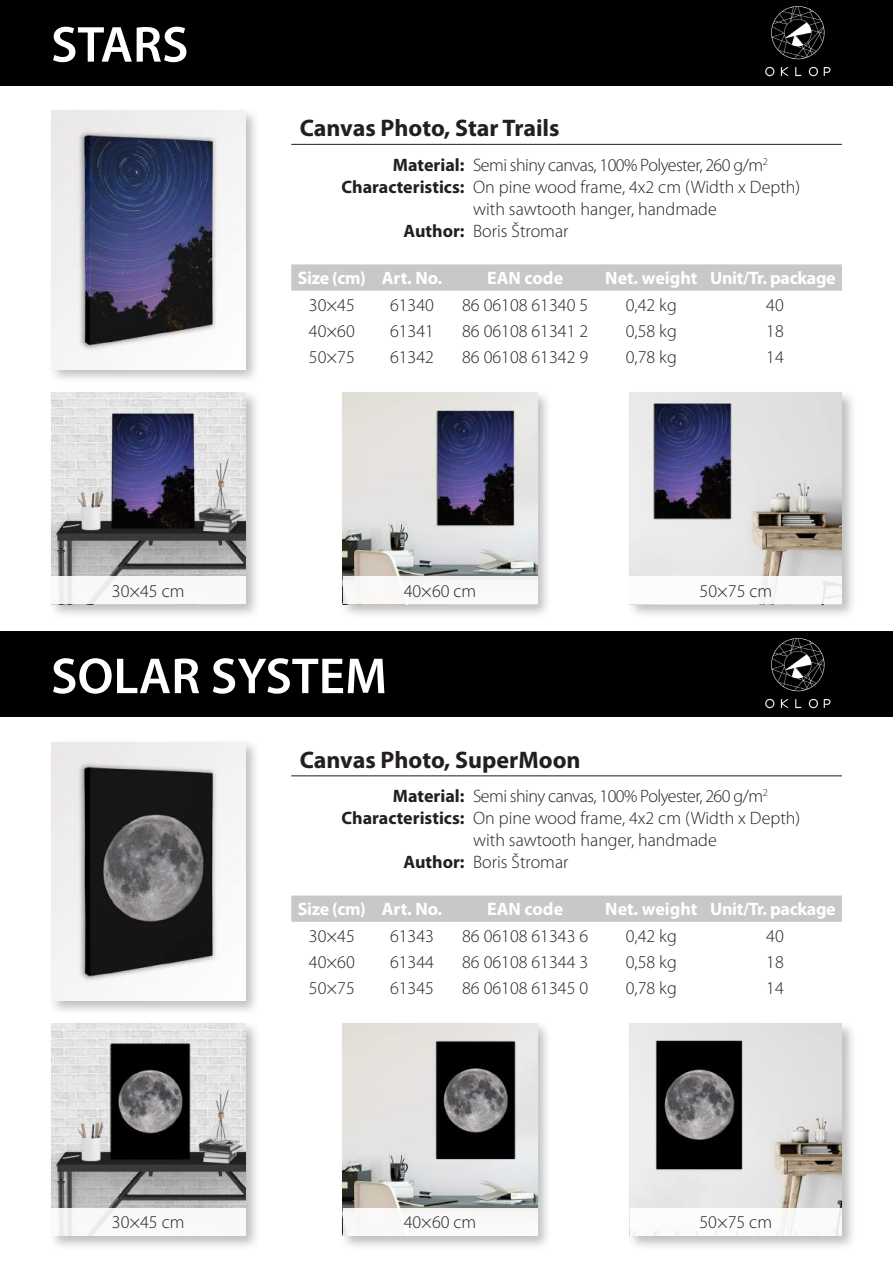
<style>
.page{position:relative;width:893px;height:1263px;background:#fff}
.page>*{position:absolute;margin:0;border:0;box-sizing:border-box;transform-origin:0 0}
.t1{font:600 51px "Myriad Pro";color:#fff}
.t2{font:700 24px "Myriad Pro";color:#231f20}
.t3{font:300 18px "Myriad Pro";color:#231f20}
.t4{font:700 18px "Myriad Pro";letter-spacing:-.015em;color:#fff}
.t5{font:300 18px "Myriad Pro";letter-spacing:-.03em;color:#231f20}
.s1{font-weight:700}
</style>
<div class="page">
<div style="left:0;top:0;width:893px;height:85px;background:#000"></div>
<div style="left:0;top:631px;width:893px;height:85px;background:#000"></div>
<img style="left:765px;top:6px;width:66px;height:71px">
<img style="left:765px;top:638px;width:66px;height:71px">
<div style="left:48px;top:108px;width:213px;height:276px;background:#231f20;opacity:.29"></div>
<img style="left:51px;top:111px;width:194px;height:258px">
<div style="left:48px;top:739px;width:213px;height:277px;background:#231f20;opacity:.29"></div>
<img style="left:51px;top:742px;width:194px;height:258px">
<div style="left:48px;top:389px;width:212px;height:230px;background:#231f20;opacity:.29"></div>
<img style="left:51px;top:392px;width:194px;height:185px">
<div style="left:48px;top:1021px;width:212px;height:230px;background:#231f20;opacity:.29"></div>
<img style="left:51px;top:1024px;width:194px;height:212px">
<div style="left:340px;top:389px;width:212px;height:230px;background:#231f20;opacity:.29"></div>
<img style="left:343px;top:392px;width:194px;height:185px">
<div style="left:340px;top:1021px;width:212px;height:230px;background:#231f20;opacity:.29"></div>
<img style="left:343px;top:1024px;width:194px;height:212px">
<div style="left:627px;top:389px;width:230px;height:230px;background:#231f20;opacity:.29"></div>
<img style="left:630px;top:392px;width:212px;height:185px">
<div style="left:627px;top:1021px;width:230px;height:230px;background:#231f20;opacity:.29"></div>
<img style="left:630px;top:1024px;width:212px;height:212px">
<hr style="left:291px;top:144px;width:178px;height:1px;background:#231f20">
<hr style="left:469px;top:144px;width:373px;height:1px;background:#231f20">
<hr style="left:291px;top:775px;width:178px;height:1px;background:#231f20">
<hr style="left:469px;top:775px;width:373px;height:1px;background:#231f20">
<svg style="left:291px;top:264px;width:551px;height:27px;background:#c8c9cb"></svg>
<svg style="left:291px;top:895px;width:551px;height:27px;background:#c8c9cb"></svg>
<div style="left:51px;top:577px;width:194px;height:27px;background:#fff"></div>
<div style="left:51px;top:1208px;width:194px;height:27px;background:#fff"></div>
<div style="left:343px;top:577px;width:194px;height:27px;background:#f9f9f7"></div>
<div style="left:343px;top:1208px;width:194px;height:27px;background:#f9f9f7"></div>
<div style="left:630px;top:577px;width:212px;height:27px;background:#fff"></div>
<div style="left:630px;top:1208px;width:212px;height:27px;background:#fff"></div>
<h1 class="t1" style="left:51px;top:12px;width:139px">STARS</h1>
<p class="t3" style="left:112px;top:580px;width:74px">30×45 cm</p>
<h2 class="t2" style="left:300px;top:113px;width:261px">Canvas Photo, Star Trails</h2>
<p class="t5" style="left:393px;top:154px;width:376px"><span class="s1">Material:</span> Semi shiny canvas, 100% Polyester, 260 g/m<sup>2</sup></p>
<p class="t3" style="left:342px;top:176px;width:460px"><span class="s1">Characteristics:</span> On pine wood frame, 4x2 cm (Width x Depth)</p>
<p class="t3" style="left:473px;top:198px;width:245px">with sawtooth hanger, handmade</p>
<p class="t3" style="left:404px;top:220px;width:166px"><span class="s1">Author:</span> Boris Štromar</p>
<p class="t4" style="left:298px;top:266px;width:146px">Size (cm) Art. No.</p>
<p class="t4" style="left:487px;top:266px;width:78px">EAN code</p>
<p class="t4" style="left:605px;top:266px;width:232px">Net. weight Unit/Tr. package</p>
<p class="t3" style="left:309px;top:294px;width:47px">30×45</p>
<p class="t3" style="left:390px;top:294px;width:45px">61340</p>
<p class="t3" style="left:462px;top:294px;width:128px">86 06108 61340 5</p>
<p class="t3" style="left:626px;top:294px;width:53px">0,42 kg</p>
<p class="t3" style="left:766px;top:294px;width:19px">40</p>
<p class="t3" style="left:309px;top:320px;width:47px">40×60</p>
<p class="t3" style="left:390px;top:320px;width:45px">61341</p>
<p class="t3" style="left:462px;top:320px;width:128px">86 06108 61341 2</p>
<p class="t3" style="left:626px;top:320px;width:53px">0,58 kg</p>
<p class="t3" style="left:766px;top:320px;width:19px">18</p>
<p class="t3" style="left:309px;top:346px;width:47px">50×75</p>
<p class="t3" style="left:390px;top:346px;width:45px">61342</p>
<p class="t3" style="left:462px;top:346px;width:128px">86 06108 61342 9</p>
<p class="t3" style="left:626px;top:346px;width:53px">0,78 kg</p>
<p class="t3" style="left:766px;top:346px;width:19px">14</p>
<p class="t3" style="left:404px;top:580px;width:74px">40×60 cm</p>
<p class="t3" style="left:700px;top:580px;width:74px">50×75 cm</p>
<h1 class="t1" style="left:51px;top:643px;width:338px">SOLAR SYSTEM</h1>
<h2 class="t2" style="left:300px;top:744px;width:282px">Canvas Photo, SuperMoon</h2>
<p class="t5" style="left:393px;top:785px;width:376px"><span class="s1">Material:</span> Semi shiny canvas, 100% Polyester, 260 g/m<sup>2</sup></p>
<p class="t3" style="left:342px;top:807px;width:460px"><span class="s1">Characteristics:</span> On pine wood frame, 4x2 cm (Width x Depth)</p>
<p class="t3" style="left:473px;top:829px;width:245px">with sawtooth hanger, handmade</p>
<p class="t3" style="left:404px;top:851px;width:166px"><span class="s1">Author:</span> Boris Štromar</p>
<p class="t3" style="left:112px;top:1211px;width:74px">30×45 cm</p>
<p class="t4" style="left:298px;top:897px;width:146px">Size (cm) Art. No.</p>
<p class="t4" style="left:487px;top:897px;width:78px">EAN code</p>
<p class="t4" style="left:605px;top:897px;width:232px">Net. weight Unit/Tr. package</p>
<p class="t3" style="left:309px;top:925px;width:47px">30×45</p>
<p class="t3" style="left:390px;top:925px;width:45px">61343</p>
<p class="t3" style="left:462px;top:925px;width:128px">86 06108 61343 6</p>
<p class="t3" style="left:626px;top:925px;width:53px">0,42 kg</p>
<p class="t3" style="left:766px;top:925px;width:19px">40</p>
<p class="t3" style="left:309px;top:951px;width:47px">40×60</p>
<p class="t3" style="left:390px;top:951px;width:45px">61344</p>
<p class="t3" style="left:462px;top:951px;width:128px">86 06108 61344 3</p>
<p class="t3" style="left:626px;top:951px;width:53px">0,58 kg</p>
<p class="t3" style="left:766px;top:951px;width:19px">18</p>
<p class="t3" style="left:309px;top:977px;width:47px">50×75</p>
<p class="t3" style="left:390px;top:977px;width:45px">61345</p>
<p class="t3" style="left:462px;top:977px;width:128px">86 06108 61345 0</p>
<p class="t3" style="left:626px;top:977px;width:53px">0,78 kg</p>
<p class="t3" style="left:766px;top:977px;width:19px">14</p>
<p class="t3" style="left:404px;top:1211px;width:74px">40×60 cm</p>
<p class="t3" style="left:699px;top:1211px;width:74px">50×75 cm</p>
</div>
